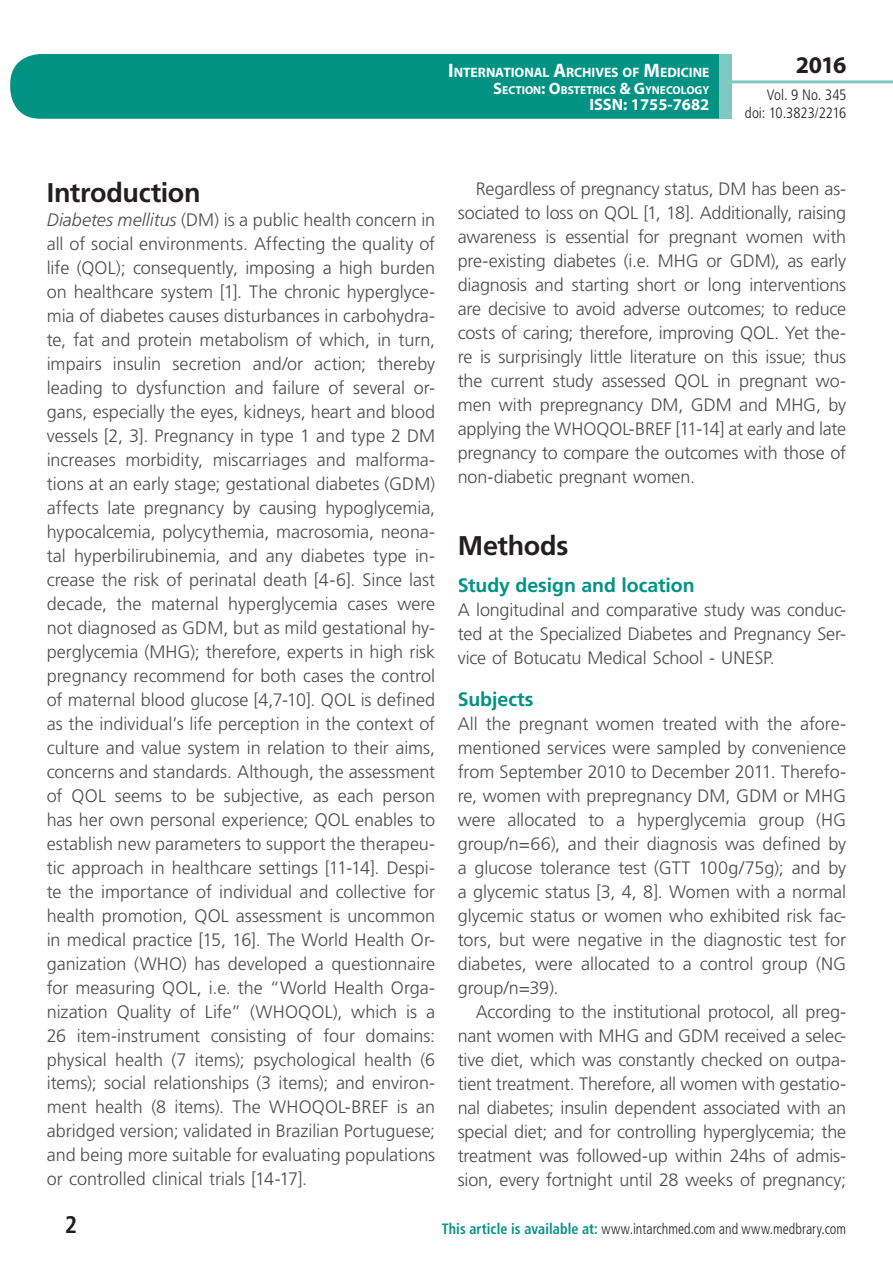
<style>
.page{position:relative;width:893px;height:1263px;background:#fff}
.page>*{position:absolute;margin:0;border:0;box-sizing:border-box;transform-origin:0 0}
.t1{font:700 27px "Frutiger LT Std";letter-spacing:-.015em;color:#231f20}
.t2{font:700 24px "Myriad Pro";color:#231f20}
.t3{font:700 condensed 24px "Frutiger LT Std";color:#231f20}
.t4{font:700 19.5px "Frutiger LT Std";letter-spacing:-.005em;color:#009384}
.t5{font:300 18px/24px "Frutiger LT Std";letter-spacing:-.005em;color:#4b4c4d;text-align:justify}
.t6{font:700 16.5px "Myriad Pro";color:#fff}
.t7{font:300 condensed 15px "Frutiger LT Std";letter-spacing:.005em;color:#231f20;scale:.94 1}
.t8{font:300 condensed 15px/18px "Frutiger LT Std";letter-spacing:.005em;color:#231f20;text-align:right}
.t9{font:700 13.65px "Myriad Pro";letter-spacing:-.005em;color:#fff}
.t10{font:700 11.55px "Myriad Pro";color:#fff}
.s1{font-size:19.5px}
.s2{font-size:16.5px}
.s3{font-style:italic}
.s4{font-weight:700;color:#009384}
</style>
<div class="page">
<div style="left:10px;top:54px;width:775px;height:65px;background:#009384;border-radius:30px"></div>
<div style="left:732px;top:0;width:161px;height:157px;background:#fff"></div>
<hr style="left:730px;top:80px;width:163px;height:3px;background:#80c9c2">
<div style="left:719px;top:54px;width:13px;height:65px;background:#80c9c2"></div>
<p class="t9" style="left:448px;top:64px;width:263px"><span class="s1">I</span>NTERNATIONAL <span class="s1">A</span>RCHIVES OF <span class="s1">M</span>EDICINE</p>
<p class="t10" style="left:493px;top:82px;width:218px"><span class="s2">S</span>ECTION<span class="s2">: O</span>BSTETRICS <span class="s2">&amp; G</span>YNECOLOGY</p>
<p class="t6" style="left:589px;top:94px;width:122px">ISSN: 1755-7682</p>
<h2 class="t2" style="left:796px;top:49px;width:52px">2016</h2>
<p class="t8" style="left:745px;top:86px;width:103px">Vol. 9 No. 345 doi: 10.3823/2216</p>
<h1 class="t1" style="left:47px;top:176px;width:155px">Introduction</h1>
<p class="t5" style="left:47px;top:208px;width:390px"><span class="s3">Diabetes mellitus</span> (DM) is a public health concern in all of social environments. Affecting the quality of life (QOL); consequently, imposing a high burden on healthcare system [1]. The chronic hyperglyce&shy;mia of diabetes causes disturbances in carbohydra&shy;te, fat and protein metabolism of which, in turn, impairs insulin secretion and/or action; thereby leading to dysfunction and failure of several or&shy;gans, especially the eyes, kidneys, heart and blood vessels [2, 3]. Pregnancy in type 1 and type 2 DM increases morbidity, miscarriages and malforma&shy;tions at an early stage; gestational diabetes (GDM) affects late pregnancy by causing hypoglycemia, hypocalcemia, polycythemia, macrosomia, neona&shy;tal hyperbilirubinemia, and any diabetes type in&shy;crease the risk of perinatal death [4-6]. Since last decade, the maternal hyperglycemia cases were not diagnosed as GDM, but as mild gestational hy&shy;perglycemia (MHG); therefore, experts in high risk pregnancy recommend for both cases the control of maternal blood glucose [4,7-10]. QOL is defined as the individual’s life perception in the context of culture and value system in relation to their aims, concerns and standards. Although, the assessment of QOL seems to be subjective, as each person has her own personal experience; QOL enables to establish new parameters to support the therapeu&shy;tic approach in healthcare settings [11-14]. Despi&shy;te the importance of individual and collective for health promotion, QOL assessment is uncommon in medical practice [15, 16]. The World Health Or&shy;ganization (WHO) has developed a questionnaire for measuring QOL, i.e. the “World Health Orga&shy;nization Quality of Life” (WHOQOL), which is a 26 item-instrument consisting of four domains: physical health (7 items); psychological health (6 items); social relationships (3 items); and environ&shy;ment health (8 items). The WHOQOL-BREF is an abridged version; validated in Brazilian Portuguese; and being more suitable for evaluating populations or controlled clinical trials [14-17].</p>
<p class="t5" style="left:458px;top:177px;width:390px;text-indent:18px">Regardless of pregnancy status, DM has been as&shy;sociated to loss on QOL [1, 18]. Additionally, raising awareness is essential for pregnant women with pre-existing diabetes (i.e. MHG or GDM), as early diagnosis and starting short or long interventions are decisive to avoid adverse outcomes; to reduce costs of caring; therefore, improving QOL. Yet the&shy;re is surprisingly little literature on this issue; thus the current study assessed QOL in pregnant wo&shy;men with prepregnancy DM, GDM and MHG, by applying the WHOQOL-BREF [11-14] at early and late pregnancy to compare the outcomes with those of non-diabetic pregnant women.</p>
<h1 class="t1" style="left:458px;top:530px;width:112px">Methods</h1>
<p class="t4" style="left:458px;top:574px;width:239px">Study design and location</p>
<p class="t5" style="left:458px;top:598px;width:390px">A longitudinal and comparative study was conduc&shy;ted at the Specialized Diabetes and Pregnancy Ser&shy;vice of Botucatu Medical School - UNESP.</p>
<p class="t4" style="left:458px;top:688px;width:77px">Subjects</p>
<p class="t5" style="left:458px;top:712px;width:390px">All the pregnant women treated with the afore&shy;mentioned services were sampled by convenience from September 2010 to December 2011. Therefo&shy;re, women with prepregnancy DM, GDM or MHG were allocated to a hyperglycemia group (HG group/n=66), and their diagnosis was defined by a glucose tolerance test (GTT 100g/75g); and by a glycemic status [3, 4, 8]. Women with a normal glycemic status or women who exhibited risk fac&shy;tors, but were negative in the diagnostic test for diabetes, were allocated to a control group (NG group/n=39).</p>
<p class="t5" style="left:458px;top:1000px;width:390px;text-indent:18px">According to the institutional protocol, all preg&shy;nant women with MHG and GDM received a selec&shy;tive diet, which was constantly checked on outpa&shy;tient treatment. Therefore, all women with gestatio&shy;nal diabetes; insulin dependent associated with an special diet; and for controlling hyperglycemia; the treatment was followed-up within 24hs of admis&shy;sion, every fortnight until 28 weeks of pregnancy;</p>
<h2 class="t3" style="left:65px;top:1210px;width:14px">2</h2>
<p class="t7" style="left:442px;top:1220px;width:432px"><span class="s4">This article is available at:</span> www.intarchmed.com and www.medbrary.com</p>
</div>
